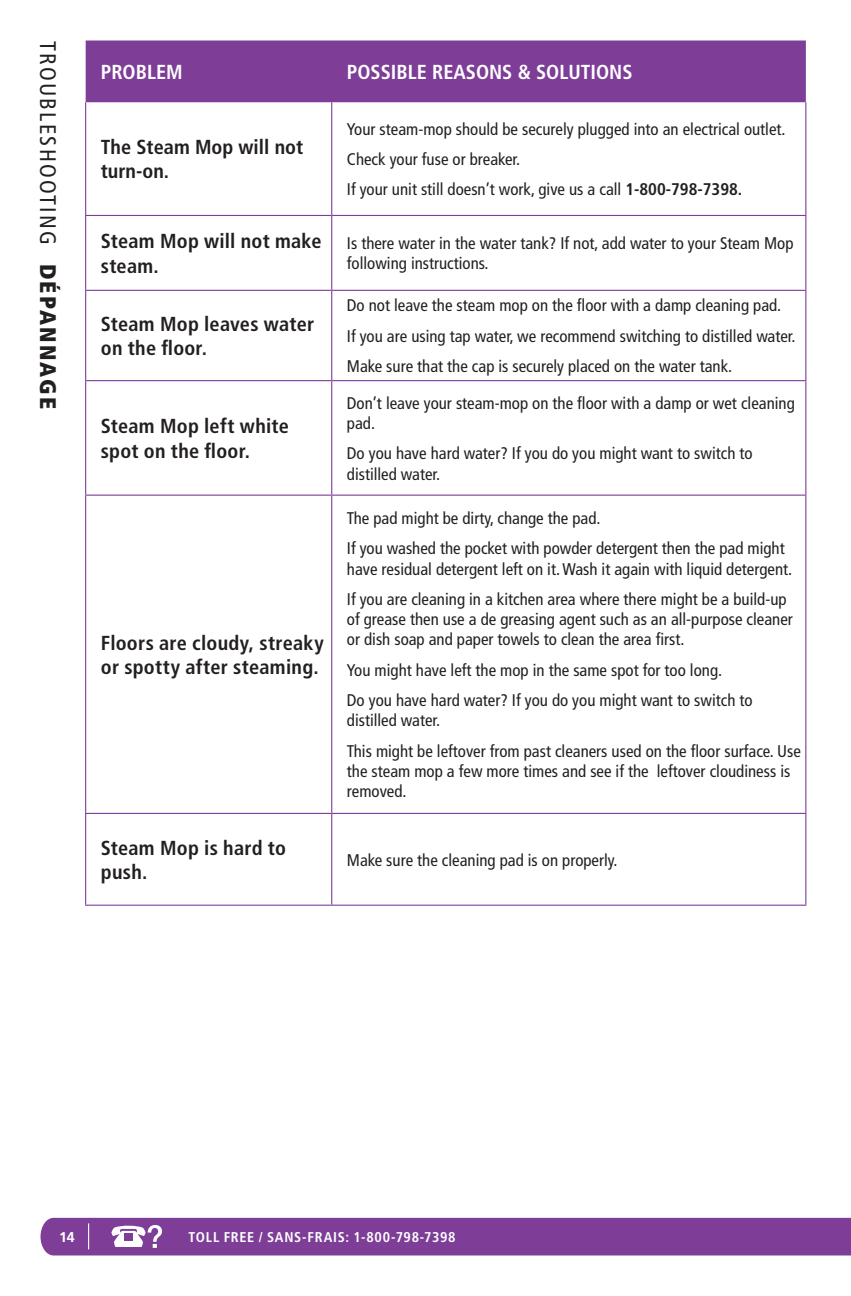
<style>
.page{position:relative;width:851px;height:1296px;background:#fff}
.page>*{position:absolute;margin:0;border:0;box-sizing:border-box;transform-origin:0 0}
.t1{font:condensed 22.5px "Frutiger LT Std";letter-spacing:.1em;color:#231f20}
.t2{font:700 condensed 20.25px/24.3px "Frutiger LT Std";letter-spacing:.015em;color:#231f20}
.t3{font:700 condensed 20.25px "Frutiger LT Std";color:#fff}
.t4{font:condensed 16.88px/30.4px "Frutiger LT Std";color:#231f20}
.t5{font:700 condensed 14.17px "Frutiger LT Std";letter-spacing:.05em;color:#fff}
.t6{font:700 14.17px "Frutiger LT Std";color:#fff}
.s1{font-weight:900}
.s2{font-weight:700}
</style>
<div class="page">
<div style="left:40px;top:1218px;width:810px;height:38px;background:#7e3e98"></div>
<div style="left:86px;top:40px;width:719px;height:62px;background:#7e3e98"></div>
<hr style="left:85px;top:102px;width:1px;height:113px;background:#7e3e98">
<hr style="left:331px;top:102px;width:1px;height:113px;background:#7e3e98">
<hr style="left:805px;top:102px;width:1px;height:113px;background:#7e3e98">
<hr style="left:85px;top:215px;width:247px;height:1px;background:#7e3e98">
<hr style="left:85px;top:216px;width:1px;height:74px;background:#7e3e98">
<hr style="left:332px;top:215px;width:474px;height:1px;background:#7e3e98">
<hr style="left:331px;top:216px;width:1px;height:74px;background:#7e3e98">
<hr style="left:805px;top:216px;width:1px;height:74px;background:#7e3e98">
<hr style="left:85px;top:290px;width:247px;height:1px;background:#7e3e98">
<hr style="left:85px;top:291px;width:1px;height:89px;background:#7e3e98">
<hr style="left:332px;top:290px;width:474px;height:1px;background:#7e3e98">
<hr style="left:331px;top:291px;width:1px;height:89px;background:#7e3e98">
<hr style="left:805px;top:291px;width:1px;height:89px;background:#7e3e98">
<hr style="left:85px;top:380px;width:247px;height:1px;background:#7e3e98">
<hr style="left:85px;top:381px;width:1px;height:114px;background:#7e3e98">
<hr style="left:332px;top:380px;width:474px;height:1px;background:#7e3e98">
<hr style="left:331px;top:381px;width:1px;height:114px;background:#7e3e98">
<hr style="left:805px;top:381px;width:1px;height:114px;background:#7e3e98">
<hr style="left:85px;top:495px;width:247px;height:1px;background:#7e3e98">
<hr style="left:85px;top:496px;width:1px;height:317px;background:#7e3e98">
<hr style="left:332px;top:495px;width:474px;height:1px;background:#7e3e98">
<hr style="left:331px;top:496px;width:1px;height:317px;background:#7e3e98">
<hr style="left:805px;top:496px;width:1px;height:317px;background:#7e3e98">
<hr style="left:85px;top:813px;width:247px;height:1px;background:#7e3e98">
<hr style="left:85px;top:814px;width:1px;height:91px;background:#7e3e98">
<hr style="left:332px;top:813px;width:474px;height:1px;background:#7e3e98">
<hr style="left:331px;top:814px;width:1px;height:91px;background:#7e3e98">
<hr style="left:805px;top:814px;width:1px;height:91px;background:#7e3e98">
<hr style="left:85px;top:905px;width:247px;height:1px;background:#7e3e98">
<hr style="left:332px;top:905px;width:474px;height:1px;background:#7e3e98">
<h1 class="t1" style="left:61px;top:40px;width:370px;rotate:90deg">TROUBLESHOOTING <span class="s1">DÉPANNAGE</span></h1>
<p class="t3" style="left:101px;top:60px;width:83px">PROBLEM</p>
<p class="t3" style="left:347px;top:60px;width:287px">POSSIBLE REASONS &amp; SOLUTIONS</p>
<p class="t2" style="left:101px;top:135px;width:204px">The Steam Mop will not turn-on.</p>
<p class="t4" style="left:347px;top:114px;width:440px">Your steam-mop should be securely plugged into an electrical outlet.<br>Check your fuse or breaker.<br>If your unit still doesn’t work, give us a call <span class="s2">1-800-798-7398.</span></p>
<p class="t2" style="left:101px;top:229px;width:222px">Steam Mop will not make steam.</p>
<p class="t4" style="left:347px;top:233px;width:448px;line-height:20.2px">Is there water in the water tank? If not, add water to your Steam Mop following instructions.</p>
<p class="t2" style="left:101px;top:312px;width:215px">Steam Mop leaves water on the floor.</p>
<p class="t2" style="left:101px;top:414px;width:190px">Steam Mop left white spot on the floor.</p>
<p class="t2" style="left:101px;top:631px;width:224px">Floors are cloudy, streaky or spotty after steaming.</p>
<p class="t2" style="left:101px;top:836px;width:187px">Steam Mop is hard to push.</p>
<p class="t4" style="left:347px;top:291px;width:450px">Do not leave the steam mop on the floor with a damp cleaning pad.<br>If you are using tap water, we recommend switching to distilled water.<br>Make sure that the cap is securely placed on the water tank.</p>
<p class="t4" style="left:347px;top:393px;width:449px;line-height:20.2px">Don’t leave your steam-mop on the floor with a damp or wet cleaning pad.</p>
<p class="t4" style="left:347px;top:444px;width:407px;line-height:20.2px">Do you have hard water? If you do you might want to switch to distilled water.</p>
<p class="t4" style="left:347px;top:503px;width:439px">The pad might be dirty, change the pad.<br>If you washed the pocket with powder detergent then the pad might</p>
<p class="t4" style="left:347px;top:554px;width:447px">have residual detergent left on it. Wash it again with liquid detergent.<br>If you are cleaning in a kitchen area where there might be a build-up</p>
<p class="t4" style="left:347px;top:609px;width:447px;line-height:20.2px">of grease then use a de greasing agent such as an all-purpose cleaner or dish soap and paper towels to clean the area first.</p>
<p class="t4" style="left:347px;top:655px;width:407px">You might have left the mop in the same spot for too long.<br>Do you have hard water? If you do you might want to switch to</p>
<p class="t4" style="left:347px;top:706px;width:455px">distilled water.<br>This might be leftover from past cleaners used on the floor surface. Use</p>
<p class="t4" style="left:347px;top:761px;width:445px;line-height:20.2px">the steam mop a few more times and see if the leftover cloudiness is removed.</p>
<p class="t4" style="left:347px;top:845px;width:272px">Make sure the cleaning pad is on properly.</p>
<p class="t6" style="left:59px;top:1229px;width:17px">14</p>
<p class="t5" style="left:189px;top:1228px;width:268px">TOLL FREE / SANS-FRAIS: 1-800-798-7398</p>
</div>
